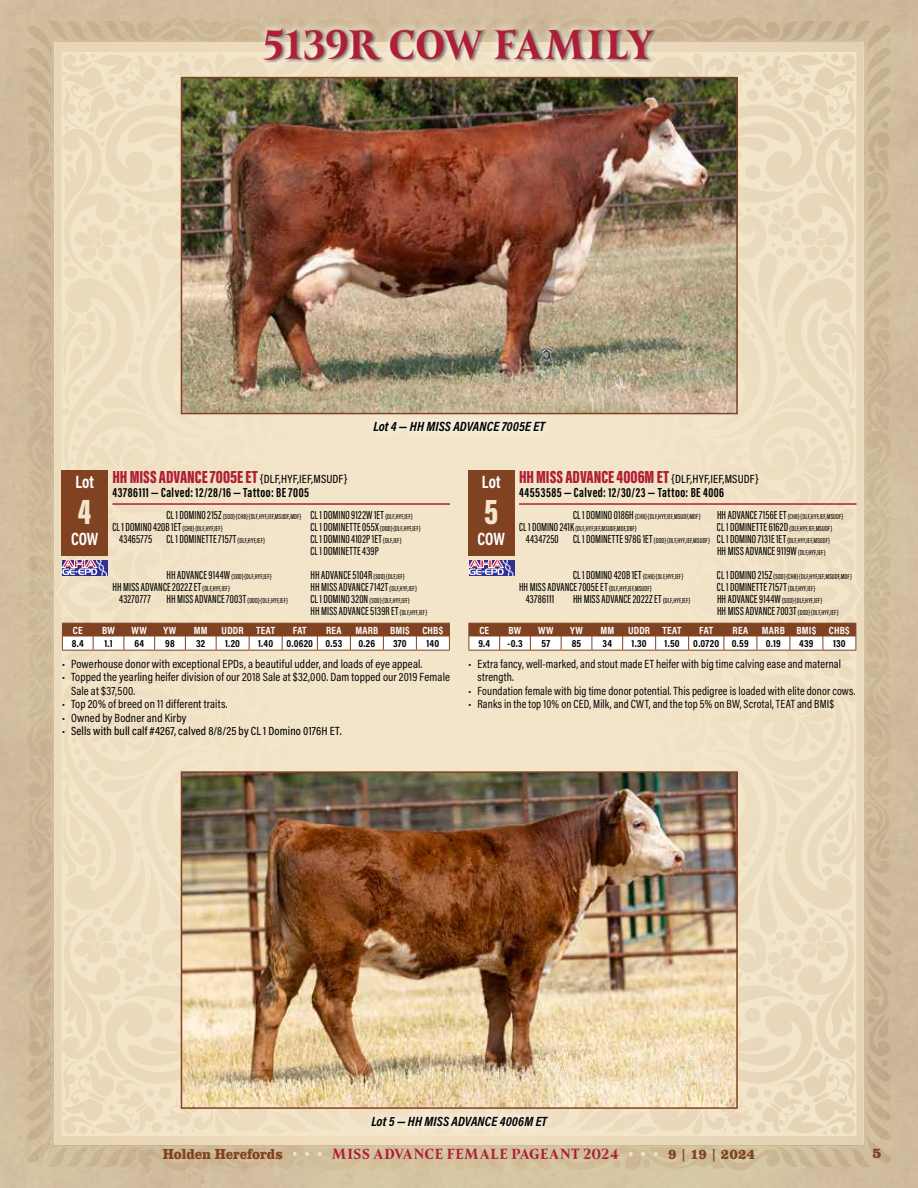
<style>
.page{position:relative;width:918px;height:1188px;background:#fff}
.page>*{position:absolute;margin:0;border:0;box-sizing:border-box;transform-origin:0 0}
.t1{font:42px "Belda Nor Ex B";letter-spacing:-.015em;color:#ae1f36}
.t2{font:900 36px "Acumin Pro Extra Cond";color:#f3e5ca}
.t3{font:900 18px "Acumin Pro Extra Cond";color:#ae1f36}
.t4{font:700 18px "Acumin Pro Cond";letter-spacing:.005em;color:#fff;scale:.9 1}
.t5{font:15px "Belda Nor Ex B";letter-spacing:.02em;color:#ae1f36}
.t6{font:700 expanded 15px "Clarendon URW";color:#814222}
.t7{font:700 13.5px "Acumin Pro Extra Cond";letter-spacing:.04em;color:#000}
.t8{font:italic 700 13.5px "Acumin Pro Cond";letter-spacing:.01em;color:#000}
.t9{font:500 12px/12px "Acumin Pro Extra Cond";letter-spacing:.015em;color:#000}
.t10{font:12px/13.5px "Acumin Pro Cond";letter-spacing:.01em;color:#000;scale:.96 1}
.t11{font:12px/13.5px "Acumin Pro Cond";letter-spacing:.01em;color:#000}
.t12{font:500 12px "Acumin Pro Cond";letter-spacing:.015em;color:#000}
.t13{font:700 10.5px "Acumin Pro Cond";letter-spacing:.02em;color:#000}
.t14{font:700 10.5px "Acumin Pro Cond";letter-spacing:.02em;color:#fff}
.t15{font:500 7.5px/12px "Acumin Pro Extra Cond";letter-spacing:.025em;color:#000}
.s1{font-family:"Acumin Pro Cond";font-weight:500;font-size:12px;color:#000}
.s2{font-size:12px}
.s3{font-size:7.5px}
.s4{font-weight:400}
.s5{font-family:"Clarendon URW Ext Nar";font-weight:700;color:#814222}
.s6{font-family:"Clarendon URW Ext Nar";font-weight:700;color:#f3e5ca}
.s7{font-family:"Clarendon URW Ext Nar";font-weight:300;color:#814222}
</style>
<div class="page">
<hr style="left:0;top:0;width:1px;height:1188px;background:#f3e5ca">
<img style="left:26px;top:17px;width:866px;height:1155px">
<hr style="left:823px;top:650px;width:33px;height:1px;background:#814222">
<h1 class="t1" style="left:263px;top:17px;width:394px">5139R COW FAMILY</h1>
<p class="t8" style="left:374px;top:418px;width:173px">Lot 4 — HH MISS ADVANCE 7005E ET</p>
<h3 class="t4" style="left:75px;top:469px;width:22px">Lot</h3>
<h2 class="t2" style="left:78px;top:489px;width:15px">4</h2>
<h3 class="t4" style="left:71px;top:527px;width:32px">COW</h3>
<h3 class="t3" style="left:112px;top:466px;width:237px">HH MISS ADVANCE 7005E ET <span class="s1">{DLF,HYF,IEF,MSUDF}</span></h3>
<p class="t7" style="left:112px;top:484px;width:198px">43786111 — Calved: 12/28/16 — Tattoo: BE 7005</p>
<p class="t15" style="left:112px;top:511px;width:302px;text-indent:54px"><span class="s2">CL 1 DOMINO 215Z</span> {SOD}{CHB}{DLF,HYF,IEF,MSUDF,MDF} <span class="s2">CL 1 DOMINO 9122W 1ET</span> {DLF,HYF,IEF}<br><span class="s2">CL 1 DOMINO 420B 1ET</span> {CHB}{DLF,HYF,IEF}</p>
<p class="t15" style="left:310px;top:523px;width:112px"><span class="s2">CL 1 DOMINETTE 055X</span> {DOD}{DLF,HYF,IEF}</p>
<p class="t9" style="left:119px;top:533px;width:147px">43465775 CL 1 DOMINETTE 7157T <span class="s3">{DLF,HYF,IEF}</span></p>
<p class="t9" style="left:310px;top:533px;width:93px">CL 1 DOMINO 4102P 1ET <span class="s3">{DLF,IEF}<br></span>CL 1 DOMINETTE 439P</p>
<p class="t15" style="left:166px;top:571px;width:107px"><span class="s2">HH ADVANCE 9144W</span> {SOD}{DLF,HYF,IEF}</p>
<p class="t9" style="left:311px;top:569px;width:96px">HH ADVANCE 5104R <span class="s3">{SOD}{DLF,IEF}</span></p>
<p class="t9" style="left:112px;top:581px;width:119px">HH MISS ADVANCE 2022Z ET <span class="s3">{DLF,HYF,IEF}</span></p>
<p class="t9" style="left:311px;top:581px;width:108px">HH MISS ADVANCE 7142T <span class="s3">{DLF,HYF,IEF}</span></p>
<p class="t9" style="left:119px;top:593px;width:33px">43270777</p>
<p class="t9" style="left:166px;top:593px;width:123px">HH MISS ADVANCE 7003T <span class="s3">{DOD}{DLF,HYF,IEF}</span></p>
<p class="t15" style="left:311px;top:595px;width:101px"><span class="s2">CL 1 DOMINO 320N</span> {SOD}{DLF,HYF,IEF}</p>
<p class="t9" style="left:310px;top:605px;width:118px">HH MISS ADVANCE 5139R ET <span class="s3">{DLF,HYF,IEF}</span></p>
<h3 class="t4" style="left:482px;top:469px;width:22px">Lot</h3>
<h2 class="t2" style="left:484px;top:489px;width:15px">5</h2>
<h3 class="t4" style="left:478px;top:527px;width:32px">COW</h3>
<h3 class="t3" style="left:519px;top:466px;width:241px">HH MISS ADVANCE 4006M ET <span class="s1">{DLF,HYF,IEF,MSUDF}</span></h3>
<p class="t7" style="left:519px;top:484px;width:207px">44553585 — Calved: 12/30/23 — Tattoo: BE 4006</p>
<p class="t15" style="left:573px;top:511px;width:129px"><span class="s2">CL 1 DOMINO 0186H</span> {CHB}{DLF,HYF,IEF,MSUDF,MDF}</p>
<p class="t15" style="left:717px;top:511px;width:128px"><span class="s2">HH ADVANCE 7156E ET</span> {CHB}{DLF,HYF,IEF,MSUDF}</p>
<p class="t15" style="left:519px;top:523px;width:120px"><span class="s2">CL 1 DOMINO 241K</span> {DLF,HYF,IEF,MSUDF,MDF,DBF}</p>
<p class="t15" style="left:717px;top:523px;width:117px"><span class="s2">CL 1 DOMINETTE 6162D</span> {DLF,HYF,IEF,MSUDF}</p>
<p class="t9" style="left:717px;top:533px;width:115px;text-indent:-191px">44347250 CL 1 DOMINETTE 978G 1ET <span class="s3">{DOD}{DLF,HYF,IEF,MSUDF}</span> CL 1 DOMINO 7131E 1ET <span class="s3">{DLF,HYF,IEF,MSUDF}<br></span>HH MISS ADVANCE 9119W <span class="s3">{DLF,HYF,IEF}</span></p>
<p class="t15" style="left:573px;top:571px;width:112px"><span class="s2">CL 1 DOMINO 420B 1ET</span> {CHB}{DLF,HYF,IEF}</p>
<p class="t15" style="left:717px;top:571px;width:137px"><span class="s2">CL 1 DOMINO 215Z</span> {SOD}{CHB}{DLF,HYF,IEF,MSUDF,MDF}</p>
<p class="t9" style="left:519px;top:581px;width:135px">HH MISS ADVANCE 7005E ET <span class="s3">{DLF,HYF,IEF,MSUDF}</span></p>
<p class="t9" style="left:717px;top:581px;width:100px">CL 1 DOMINETTE 7157T <span class="s3">{DLF,HYF,IEF}</span></p>
<p class="t9" style="left:526px;top:593px;width:30px">43786111</p>
<p class="t9" style="left:573px;top:593px;width:119px">HH MISS ADVANCE 2022Z ET <span class="s3">{DLF,HYF,IEF}</span></p>
<p class="t15" style="left:717px;top:595px;width:107px"><span class="s2">HH ADVANCE 9144W</span> {SOD}{DLF,HYF,IEF}</p>
<p class="t9" style="left:717px;top:605px;width:123px">HH MISS ADVANCE 7003T <span class="s3">{DOD}{DLF,HYF,IEF}</span></p>
<p class="t14" style="left:73px;top:623px;width:11px">CE</p>
<p class="t14" style="left:102px;top:623px;width:14px">BW</p>
<p class="t14" style="left:132px;top:623px;width:17px">WW</p>
<p class="t14" style="left:164px;top:623px;width:14px">YW</p>
<p class="t14" style="left:194px;top:623px;width:15px">MM</p>
<p class="t14" style="left:222px;top:623px;width:55px">UDDR TEAT</p>
<p class="t14" style="left:293px;top:623px;width:15px">FAT</p>
<p class="t14" style="left:326px;top:623px;width:17px">REA</p>
<p class="t14" style="left:355px;top:623px;width:90px">MARB BMI$ CHB$</p>
<p class="t13" style="left:72px;top:637px;width:13px">8.4</p>
<p class="t13" style="left:104px;top:637px;width:10px">1.1</p>
<p class="t13" style="left:134px;top:637px;width:11px">64</p>
<p class="t13" style="left:165px;top:637px;width:11px">98</p>
<p class="t13" style="left:196px;top:637px;width:11px">32</p>
<p class="t13" style="left:225px;top:637px;width:17px">1.20</p>
<p class="t13" style="left:258px;top:637px;width:17px">1.40</p>
<p class="t13" style="left:286px;top:637px;width:57px">0.0620 0.53</p>
<p class="t13" style="left:358px;top:637px;width:18px">0.26</p>
<p class="t13" style="left:393px;top:637px;width:15px">370</p>
<p class="t13" style="left:426px;top:637px;width:14px">140</p>
<p class="t11" style="left:62px;top:657px;width:362px">• Powerhouse donor with exceptional EPDs, a beautiful udder, and loads of eye appeal.</p>
<p class="t11" style="left:71px;top:670px;width:380px;text-indent:-9px">• Topped the yearling heifer division of our 2018 Sale at $32,000. Dam topped our 2019 Female<br>Sale at $37,500.</p>
<p class="t11" style="left:62px;top:697px;width:167px">• Top 20% of breed on 11 different traits.</p>
<p class="t11" style="left:62px;top:711px;width:126px">• Owned by Bodner and Kirby</p>
<p class="t12" style="left:62px;top:723px;width:281px"><span class="s4">•</span> Sells with bull calf #4267, calved 8/8/25 by CL 1 Domino 0176H ET.</p>
<p class="t14" style="left:479px;top:623px;width:11px">CE</p>
<p class="t14" style="left:509px;top:623px;width:14px">BW</p>
<p class="t14" style="left:538px;top:623px;width:17px">WW</p>
<p class="t14" style="left:570px;top:623px;width:14px">YW</p>
<p class="t14" style="left:600px;top:623px;width:15px">MM</p>
<p class="t14" style="left:628px;top:623px;width:55px">UDDR TEAT</p>
<p class="t14" style="left:699px;top:623px;width:15px">FAT</p>
<p class="t14" style="left:733px;top:623px;width:17px">REA</p>
<p class="t14" style="left:762px;top:623px;width:90px">MARB BMI$ CHB$</p>
<p class="t13" style="left:478px;top:637px;width:13px">9.4</p>
<p class="t13" style="left:507px;top:637px;width:17px">-0.3</p>
<p class="t13" style="left:541px;top:637px;width:10px">57</p>
<p class="t13" style="left:572px;top:637px;width:11px">85</p>
<p class="t13" style="left:603px;top:637px;width:11px">34</p>
<p class="t13" style="left:632px;top:637px;width:17px">1.30</p>
<p class="t13" style="left:665px;top:637px;width:17px">1.50</p>
<p class="t13" style="left:693px;top:637px;width:57px">0.0720 0.59</p>
<p class="t13" style="left:766px;top:637px;width:16px">0.19</p>
<p class="t13" style="left:799px;top:637px;width:16px">439</p>
<p class="t13" style="left:833px;top:637px;width:14px">130</p>
<p class="t10" style="left:478px;top:657px;width:380px;text-indent:-9px">• Extra fancy, well-marked, and stout made ET heifer with big time calving ease and maternal strength.</p>
<p class="t10" style="left:469px;top:684px;width:405px">• Foundation female with big time donor potential. This pedigree is loaded with elite donor cows.</p>
<p class="t10" style="left:469px;top:697px;width:383px">• Ranks in the top 10% on CED, Milk, and CWT, and the top 5% on BW, Scrotal, TEAT and BMI$</p>
<p class="t8" style="left:371px;top:1112px;width:177px">Lot 5 — HH MISS ADVANCE 4006M ET</p>
<p class="t5" style="left:163px;top:1144px;width:594px"><span class="s5">Holden Herefords</span> <span class="s6">• • •</span> MISS ADVANCE FEMALE PAGEANT 2024 <span class="s6">• • •</span> <span class="s5">9</span> <span class="s7">|</span> <span class="s5">19</span> <span class="s7">|</span> <span class="s5">2024</span></p>
<p class="t6" style="left:872px;top:1141px;width:11px">5</p>
</div>
